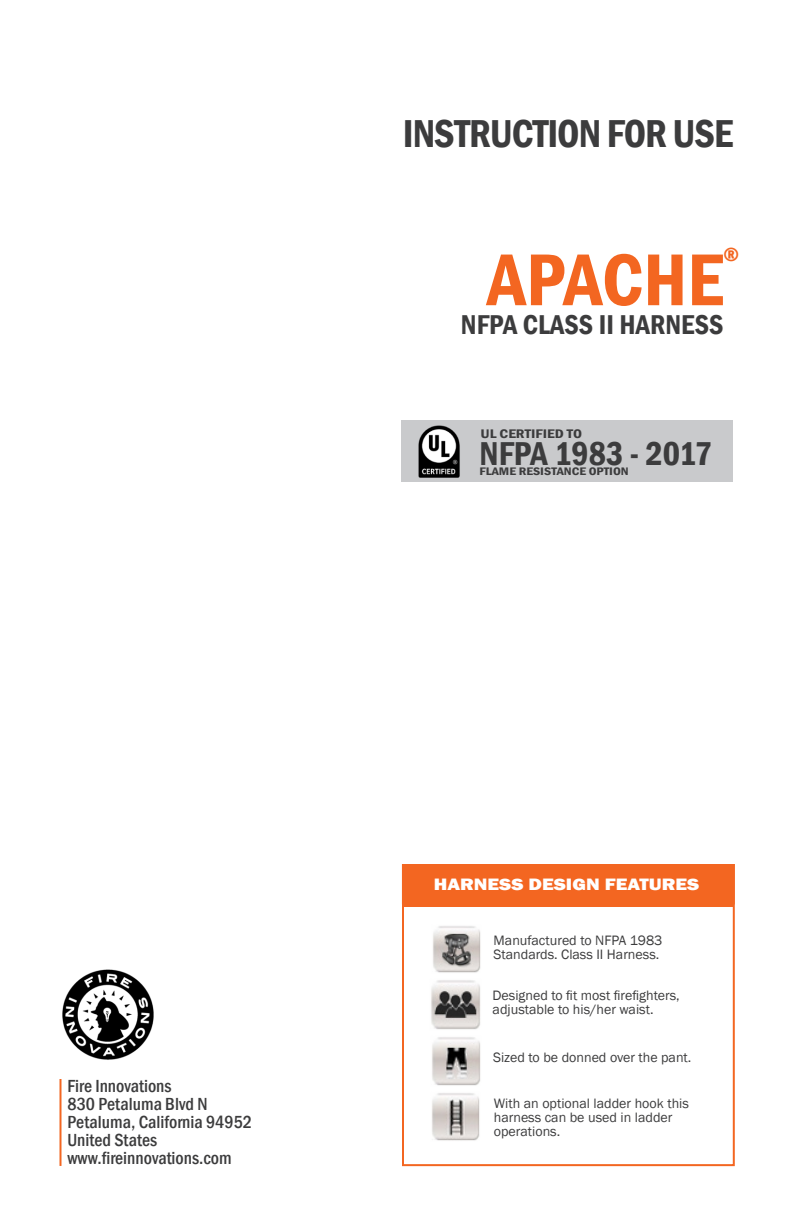
<style>
.page{position:relative;width:792px;height:1224px;background:#fff}
.page>*{position:absolute;margin:0;border:0;box-sizing:border-box;transform-origin:0 0}
.t1{font:600 condensed 76px "Franklin Gothic";color:#f36621}
.t2{font:600 condensed 40px "Franklin Gothic";letter-spacing:-.025em;color:#3c3c3d}
.t3{font:600 condensed 34px "Franklin Gothic";color:#3c3c3d}
.t4{font:600 condensed 28px "Franklin Gothic";letter-spacing:.005em;color:#3c3c3d}
.t5{font:600 condensed 20px "Franklin Gothic";color:#f36621}
.t6{font:500 condensed 18px "Franklin Gothic";color:#3c3c3d}
.t7{font:800 17px "Franklin Gothic";color:#fff;scale:1.18 1}
.t8{font:14px/14px "Franklin Gothic";color:#3c3c3d}
.t9{font:600 condensed 12.8px "Franklin Gothic";color:#3c3c3d;scale:1.25 1}
.t10{font:600 condensed 11.2px "Franklin Gothic";color:#3c3c3d;scale:1.25 1}
</style>
<div class="page">
<div style="left:401px;top:420px;width:332px;height:62px;background:#c9cacc"></div>
<img style="left:62px;top:969px;width:92px;height:91px">
<img style="left:418px;top:425px;width:42px;height:53px">
<hr style="left:60px;top:1079px;width:2px;height:87px;background:#f36621">
<img style="left:432px;top:1037px;width:49px;height:49px">
<img style="left:433px;top:926px;width:48px;height:47px">
<div style="left:402px;top:864px;width:333px;height:302px;border:2px solid #f36621"></div>
<img style="left:432px;top:1093px;width:48px;height:48px">
<div style="left:402px;top:864px;width:333px;height:40px;background:#f36621"></div>
<div style="left:403px;top:886px;width:331px;height:21px;background:#f36621"></div>
<img style="left:431px;top:980px;width:50px;height:50px">
<p class="t2" style="left:403px;top:106px;width:332px">INSTRUCTION FOR USE</p>
<p class="t1" style="left:487px;top:229px;width:238px">APACHE</p>
<p class="t5" style="left:724px;top:241px;width:17px">®</p>
<p class="t4" style="left:461px;top:306px;width:264px">NFPA CLASS II HARNESS</p>
<p class="t9" style="left:481px;top:425px;width:83px">UL CERTIFIED TO</p>
<p class="t3" style="left:480px;top:431px;width:234px">NFPA 1983 - 2017</p>
<p class="t10" style="left:480px;top:464px;width:121px">FLAME RESISTANCE OPTION</p>
<p class="t6" style="left:68px;top:1074px;width:106px">Fire Innovations</p>
<p class="t6" style="left:68px;top:1092px;width:142px">830 Petaluma Blvd N</p>
<p class="t6" style="left:68px;top:1110px;width:186px">Petaluma, California 94952</p>
<p class="t6" style="left:68px;top:1128px;width:91px">United States</p>
<p class="t6" style="left:68px;top:1146px;width:166px">www.fireinnovations.com</p>
<p class="t7" style="left:434px;top:873px;width:227px">HARNESS DESIGN FEATURES</p>
<p class="t8" style="left:494px;top:933px;width:170px">Manufactured to NFPA 1983<br>Standards. Class II Harness.</p>
<p class="t8" style="left:493px;top:988px;width:189px">Designed to fit most firefighters, adjustable to his/her waist.</p>
<p class="t8" style="left:493px;top:1051px;width:200px">Sized to be donned over the pant.</p>
<p class="t8" style="left:494px;top:1097px;width:197px">With an optional ladder hook this harness can be used in ladder operations.</p>
</div>
